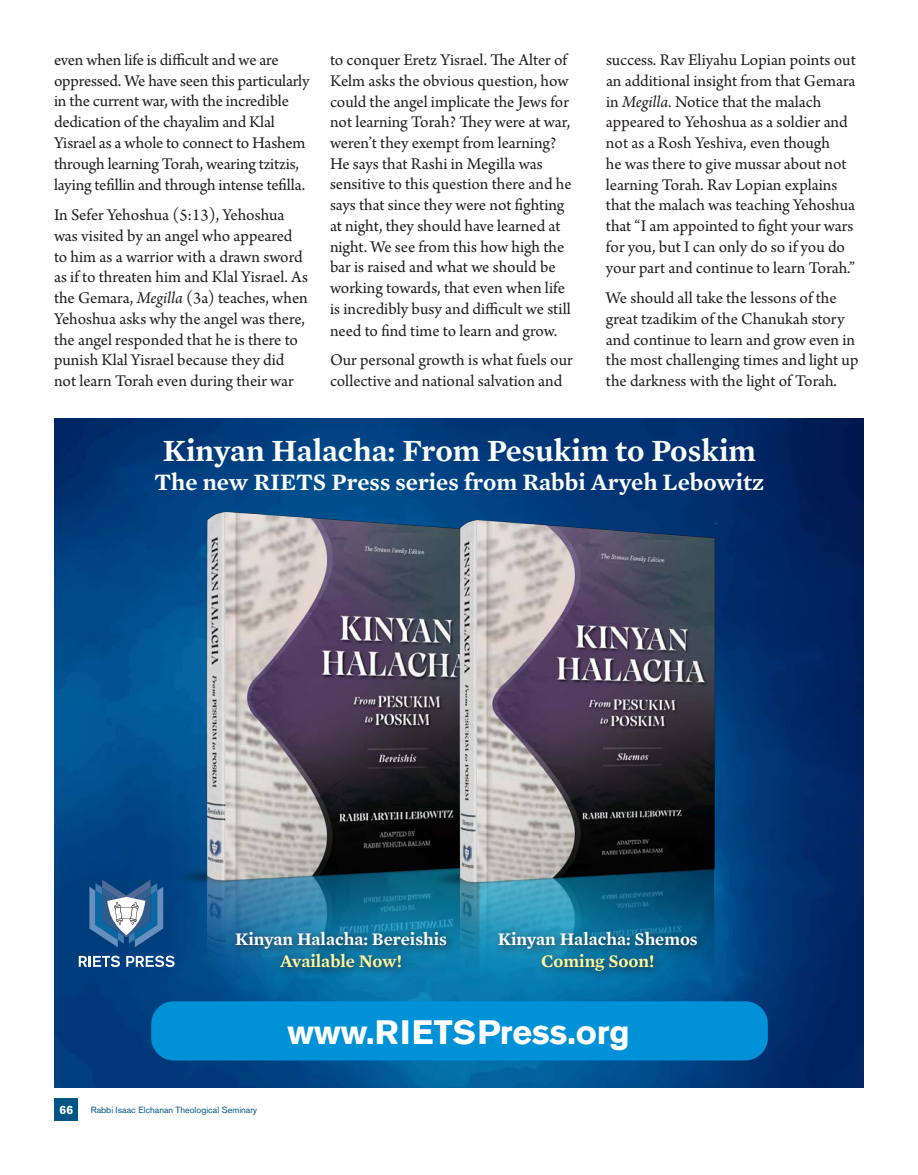
<style>
.page{position:relative;width:918px;height:1175px;background:#fff}
.page>*{position:absolute;margin:0;border:0;box-sizing:border-box;transform-origin:0 0}
.t1{font:700 33.75px "Akzidenz Grotesk Std";color:#fff}
.t2{font:600 31.5px "Mercury Text G2";color:#fff}
.t3{font:600 24px "Mercury Text G2";color:#fff}
.t4{font:600 18px "Mercury Text G2";color:#fff}
.t5{font:600 18px "Mercury Text G2";color:#fff79c}
.t6{font:17.25px/20.9px "Arno Pro";letter-spacing:-.005em;color:#231f20}
.t7{font:700 12px "Akzidenz Grotesk Std";color:#fff}
.t8{font:9px "Akzidenz Grotesk Std";color:#005585}
.s1{font-style:italic}
</style>
<div class="page">
<div style="left:55px;top:1098px;width:23px;height:22px;background:#005585"></div>
<img style="left:54px;top:418px;width:810px;height:669px">
<img style="left:134px;top:444px;width:235px;height:541px">
<div style="left:151px;top:1001px;width:617px;height:59px;background:#0091d6;border-radius:22px"></div>
<img style="left:369px;top:444px;width:399px;height:541px">
<div style="left:230px;top:926px;width:226px;height:51px;background:#231f20;opacity:.75"></div>
<div style="left:493px;top:926px;width:214px;height:54px;background:#231f20;opacity:.75"></div>
<svg style="left:79px;top:955px;width:41px;height:12px"></svg>
<svg style="left:126px;top:955px;width:49px;height:12px"></svg>
<svg style="left:89px;top:879px;width:74px;height:68px;background:#4d7aa6"></svg>
<p class="t6" style="left:54px;top:50px;width:257px">even when life is difficult and we are oppressed. We have seen this particularly in the current war, with the incredible dedication of the chayalim and Klal Yisrael as a whole to connect to Hashem through learning Torah, wearing tzitzis, laying tefillin and through intense tefilla.</p>
<p class="t6" style="left:54px;top:205px;width:256px">In Sefer Yehoshua (5:13), Yehoshua was visited by an angel who appeared to him as a warrior with a drawn sword as if to threaten him and Klal Yisrael. As the Gemara, <span class="s1">Megilla</span> (3a) teaches, when Yehoshua asks why the angel was there, the angel responded that he is there to punish Klal Yisrael because they did not learn Torah even during their war</p>
<p class="t6" style="left:330px;top:50px;width:243px">to conquer Eretz Yisrael. The Alter of Kelm asks the obvious question, how could the angel implicate the Jews for not learning Torah? They were at war, weren’t they exempt from learning?<br>He says that Rashi in Megilla was sensitive to this question there and he says that since they were not fighting at night, they should have learned at night. We see from this how high the bar is raised and what we should be working towards, that even when life is incredibly busy and difficult we still need to find time to learn and grow.</p>
<p class="t6" style="left:330px;top:351px;width:244px">Our personal growth is what fuels our collective and national salvation and</p>
<p class="t6" style="left:606px;top:50px;width:251px">success. Rav Eliyahu Lopian points out an additional insight from that Gemara in <span class="s1">Megilla</span>. Notice that the malach appeared to Yehoshua as a soldier and not as a Rosh Yeshiva, even though<br>he was there to give mussar about not learning Torah. Rav Lopian explains that the malach was teaching Yehoshua that “I am appointed to fight your wars for you, but I can only do so if you do your part and continue to learn Torah.”</p>
<p class="t6" style="left:606px;top:288px;width:254px">We should all take the lessons of the great tzadikim of the Chanukah story and continue to learn and grow even in the most challenging times and light up the darkness with the light of Torah.</p>
<h2 class="t2" style="left:163px;top:427px;width:595px">Kinyan Halacha: From Pesukim to Poskim</h2>
<h3 class="t3" style="left:155px;top:464px;width:611px">The new RIETS Press series from Rabbi Aryeh Lebowitz</h3>
<p class="t4" style="left:235px;top:926px;width:214px">Kinyan Halacha: Bereishis</p>
<p class="t5" style="left:280px;top:947px;width:124px">Available Now!</p>
<p class="t4" style="left:498px;top:926px;width:202px">Kinyan Halacha: Shemos</p>
<p class="t5" style="left:541px;top:947px;width:115px">Coming Soon!</p>
<p class="t7" style="left:60px;top:1102px;width:15px">66</p>
<p class="t8" style="left:91px;top:1104px;width:168px">Rabbi Isaac Elchanan Theological Seminary</p>
<h1 class="t1" style="left:287px;top:1012px;width:344px">www.RIETSPress.org</h1>
</div>
